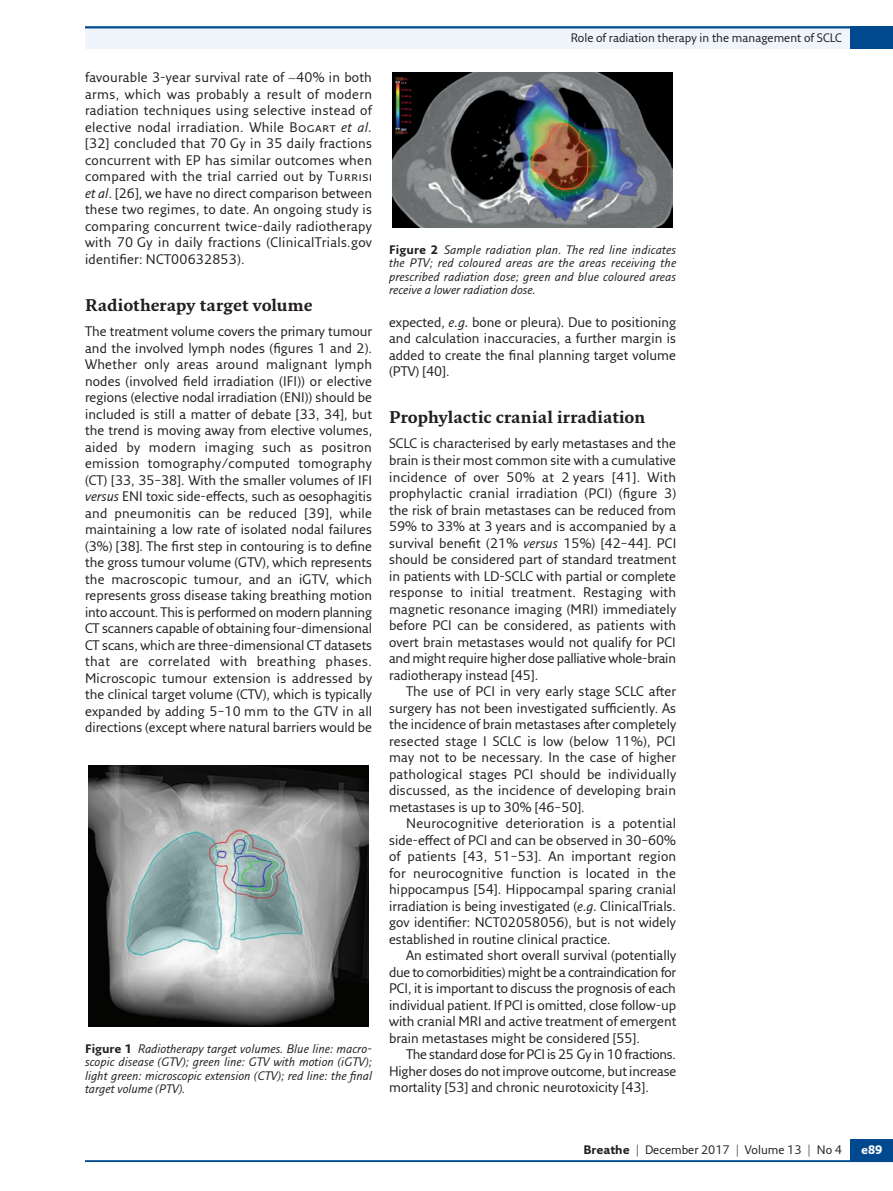
<style>
.page{position:relative;width:893px;height:1191px;background:#fff}
.page>*{position:absolute;margin:0;border:0;box-sizing:border-box;transform-origin:0 0}
.t1{font:700 16.5px "Fresco Std";letter-spacing:.005em;color:#231f20}
.t2{font:13.5px/16.5px "Fresco Sans Pro";color:#231f20;text-align:justify}
.t3{font:italic 12px/13.5px "Fresco Sans Pro";color:#231f20;text-align:justify}
.t4{font:12px "Fresco Sans Pro";color:#231f20}
.t5{font:700 12px "Fresco Sans Pro";color:#fff}
.s1{font-style:italic}
.s2{font-weight:700;font-style:normal}
.s3{font-weight:700}
</style>
<div class="page">
<div style="left:85px;top:26px;width:808px;height:23px;background:#eff5fb"></div>
<hr style="left:85px;top:1160px;width:808px;height:2px;background:#01498e">
<div style="left:850px;top:1138px;width:43px;height:23px;background:#01498e"></div>
<hr style="left:85px;top:26px;width:808px;height:2px;background:#01498e">
<div style="left:850px;top:26px;width:43px;height:23px;background:#01498e"></div>
<img style="left:88px;top:765px;width:281px;height:261px">
<img style="left:392px;top:72px;width:281px;height:155px">
<img style="left:531px;top:123px;width:57px;height:67px">
<p class="t4" style="left:571px;top:30px;width:273px">Role of radiation therapy in the management of SCLC</p>
<p class="t2" style="left:85px;top:69px;width:289px">favourable 3-year survival rate of ∼40% in both arms, which was probably a result of modern radiation techniques using selective instead of elective nodal irradiation. While Bogart <span class="s1">et al. </span>[32] concluded that 70 Gy in 35 daily fractions concurrent with EP has similar outcomes when compared with the trial carried out by Turrisi <span class="s1">et al</span>. [26], we have no direct comparison between these two regimes, to date. An ongoing study is comparing concurrent twice-daily radiotherapy with 70 Gy in daily fractions (ClinicalTrials.gov identifier: NCT00632853).</p>
<p class="t1" style="left:85px;top:294px;width:229px">Radiotherapy target volume</p>
<p class="t2" style="left:85px;top:323px;width:289px">The treatment volume covers the primary tumour and the involved lymph nodes (figures 1 and 2).<br>Whether only areas around malignant lymph nodes (involved field irradiation (IFI)) or elective regions (elective nodal irradiation (ENI)) should be included is still a matter of debate [33, 34], but the trend is moving away from elective volumes, aided by modern imaging such as positron emission tomography/computed tomography (CT) [33, 35–38]. With the smaller volumes of IFI <span class="s1">versus</span> ENI toxic side-effects, such as oesophagitis and pneumonitis can be reduced [39], while maintaining a low rate of isolated nodal failures (3%) [38]. The first step in contouring is to define the gross tumour volume (GTV), which represents the macroscopic tumour, and an iGTV, which represents gross disease taking breathing motion into account. This is performed on modern planning CT scanners capable of obtaining four-dimensional CT scans, which are three-dimensional CT datasets that are correlated with breathing phases.<br>Microscopic tumour extension is addressed by the clinical target volume (CTV), which is typically expanded by adding 5–10 mm to the GTV in all directions (except where natural barriers would be</p>
<p class="t2" style="left:389px;top:313px;width:289px">expected, <span class="s1">e.g.</span> bone or pleura). Due to positioning and calculation inaccuracies, a further margin is added to create the final planning target volume (PTV) [40].</p>
<p class="t3" style="left:389px;top:242px;width:289px"><span class="s2">Figure 2</span> Sample radiation plan. The red line indicates the PTV; red coloured areas are the areas receiving the prescribed radiation dose; green and blue coloured areas receive a lower radiation dose.</p>
<p class="t1" style="left:389px;top:407px;width:258px">Prophylactic cranial irradiation</p>
<p class="t2" style="left:389px;top:435px;width:289px">SCLC is characterised by early metastases and the brain is their most common site with a cumulative incidence of over 50% at 2 years [41]. With prophylactic cranial irradiation (PCI) (figure 3) the risk of brain metastases can be reduced from 59% to 33% at 3 years and is accompanied by a survival benefit (21% <span class="s1">versus</span> 15%) [42–44]. PCI should be considered part of standard treatment in patients with LD-SCLC with partial or complete response to initial treatment. Restaging with magnetic resonance imaging (MRI) immediately before PCI can be considered, as patients with overt brain metastases would not qualify for PCI and might require higher dose palliative whole-brain radiotherapy instead [45].</p>
<p class="t2" style="left:389px;top:682px;width:289px;text-indent:17px">The use of PCI in very early stage SCLC after surgery has not been investigated sufficiently. As the incidence of brain metastases after completely resected stage I SCLC is low (below 11%), PCI may not to be necessary. In the case of higher pathological stages PCI should be individually discussed, as the incidence of developing brain metastases is up to 30% [46–50].</p>
<p class="t2" style="left:389px;top:814px;width:289px;text-indent:17px">Neurocognitive deterioration is a potential side-effect of PCI and can be observed in 30–60% of patients [43, 51–53]. An important region for neurocognitive function is located in the hippocampus [54]. Hippocampal sparing cranial irradiation is being investigated (<span class="s1">e.g.</span> ClinicalTrials. gov identifier: NCT02058056), but is not widely established in routine clinical practice.</p>
<p class="t2" style="left:389px;top:946px;width:289px;text-indent:17px">An estimated short overall survival (potentially due to comorbidities) might be a contraindication for PCI, it is important to discuss the prognosis of each individual patient. If PCI is omitted, close follow-up with cranial MRI and active treatment of emergent brain metastases might be considered [55].</p>
<p class="t2" style="left:389px;top:1045px;width:289px;text-indent:17px">The standard dose for PCI is 25 Gy in 10 fractions.<br>Higher doses do not improve outcome, but increase mortality [53] and chronic neurotoxicity [43].</p>
<p class="t3" style="left:85px;top:1041px;width:289px"><span class="s2">Figure 1</span> Radiotherapy target volumes. Blue line: macro&shy;scopic disease (GTV); green line: GTV with motion (iGTV); light green: microscopic extension (CTV); red line: the final target volume (PTV).</p>
<p class="t4" style="left:583px;top:1142px;width:260px"><span class="s3">Breathe</span> | December 2017 | Volume 13 | No 4</p>
<p class="t5" style="left:861px;top:1142px;width:23px">e89</p>
</div>
